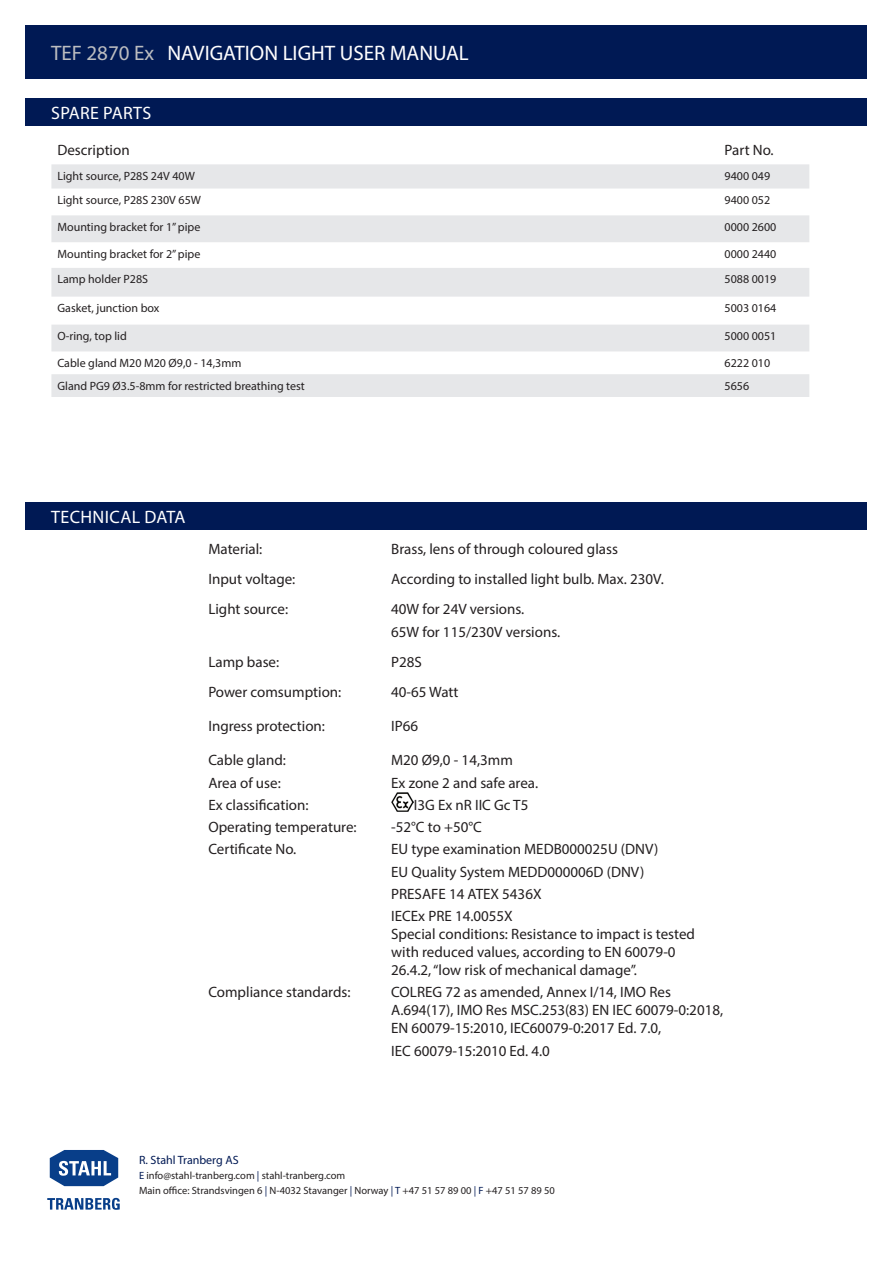
<style>
.page{position:relative;width:893px;height:1263px;background:#fff}
.page>*{position:absolute;margin:0;border:0;box-sizing:border-box;transform-origin:0 0}
.t1{font:21px "Myriad Pro";color:#fff}
.t2{font:18px "Myriad Pro";letter-spacing:.02em;color:#fff}
.Teknisk_data{font:15px/18px "Myriad Pro";color:#231f20}
.t3{font:12px "Myriad Pro";color:#231f20}
.t4{font:12px "Myriad Pro";color:#001954}
.t5{font:10.5px/15px "Myriad Pro";color:#231f20}
.s1{color:#bcbdc0}
.s2{color:#001954}
</style>
<div class="page">
<div style="left:26px;top:26px;width:841px;height:53px;background:#001954"></div>
<svg style="left:49px;top:1150px;width:70px;height:37px"></svg>
<svg style="left:47px;top:1198px;width:73px;height:12px"></svg>
<div style="left:26px;top:98px;width:841px;height:28px;background:#001954"></div>
<svg style="left:51px;top:164px;width:758px;height:233px;fill:#e6e7e9"></svg>
<img style="left:392px;top:793px;width:21px;height:18px">
<div style="left:26px;top:502px;width:841px;height:28px;background:#001954"></div>
<p class="t1" style="left:51px;top:40px;width:419px"><span class="s1">TEF 2870 Ex</span> NAVIGATION LIGHT USER MANUAL</p>
<p class="t2" style="left:51px;top:102px;width:102px">SPARE PARTS</p>
<p class="Teknisk_data" style="left:57px;top:141px;width:74px">Description</p>
<p class="Teknisk_data" style="left:725px;top:141px;width:51px">Part No.</p>
<p class="t3" style="left:57px;top:168px;width:139px">Light source, P28S 24V 40W</p>
<p class="t3" style="left:725px;top:168px;width:47px">9400 049</p>
<p class="t3" style="left:57px;top:193px;width:145px">Light source, P28S 230V 65W</p>
<p class="t3" style="left:725px;top:193px;width:47px">9400 052</p>
<p class="t3" style="left:57px;top:219px;width:145px">Mounting bracket for 1” pipe</p>
<p class="t3" style="left:725px;top:219px;width:53px">0000 2600</p>
<p class="t3" style="left:57px;top:246px;width:145px">Mounting bracket for 2” pipe</p>
<p class="t3" style="left:725px;top:246px;width:53px">0000 2440</p>
<p class="t3" style="left:57px;top:272px;width:92px">Lamp holder P28S</p>
<p class="t3" style="left:725px;top:272px;width:53px">5088 0019</p>
<p class="t3" style="left:57px;top:301px;width:104px">Gasket, junction box</p>
<p class="t3" style="left:725px;top:301px;width:53px">5003 0164</p>
<p class="t3" style="left:57px;top:329px;width:71px">O-ring, top lid</p>
<p class="t3" style="left:725px;top:329px;width:53px">5000 0051</p>
<p class="t3" style="left:57px;top:355px;width:185px">Cable gland M20 M20 Ø9,0 - 14,3mm</p>
<p class="t3" style="left:725px;top:355px;width:47px">6222 010</p>
<p class="t3" style="left:57px;top:378px;width:249px">Gland PG9 Ø3.5-8mm for restricted breathing test</p>
<p class="t3" style="left:725px;top:378px;width:26px">5656</p>
<p class="t2" style="left:51px;top:506px;width:136px">TECHNICAL DATA</p>
<p class="Teknisk_data" style="left:208px;top:540px;width:56px">Material:</p>
<p class="Teknisk_data" style="left:391px;top:540px;width:228px">Brass, lens of through coloured glass</p>
<p class="Teknisk_data" style="left:208px;top:570px;width:89px">Input voltage:</p>
<p class="Teknisk_data" style="left:391px;top:570px;width:274px">According to installed light bulb. Max. 230V.</p>
<p class="Teknisk_data" style="left:208px;top:600px;width:81px">Light source:</p>
<p class="Teknisk_data" style="left:391px;top:598px;width:171px;line-height:22.5px">40W for 24V versions.<br>65W for 115/230V versions.</p>
<p class="Teknisk_data" style="left:208px;top:652px;width:72px">Lamp base:</p>
<p class="Teknisk_data" style="left:391px;top:652px;width:32px">P28S</p>
<p class="Teknisk_data" style="left:208px;top:682px;width:134px">Power comsumption:</p>
<p class="Teknisk_data" style="left:391px;top:682px;width:69px">40-65 Watt</p>
<p class="Teknisk_data" style="left:208px;top:717px;width:118px">Ingress protection:</p>
<p class="Teknisk_data" style="left:391px;top:717px;width:28px">IP66</p>
<p class="Teknisk_data" style="left:208px;top:751px;width:79px">Cable gland:</p>
<p class="Teknisk_data" style="left:391px;top:751px;width:123px">M20 Ø9,0 - 14,3mm</p>
<p class="Teknisk_data" style="left:208px;top:773px;width:74px">Area of use:</p>
<p class="Teknisk_data" style="left:391px;top:773px;width:149px">Ex zone 2 and safe area.</p>
<p class="Teknisk_data" style="left:208px;top:795px;width:102px">Ex classification:</p>
<p class="Teknisk_data" style="left:410px;top:795px;width:120px">II3G Ex nR IIC Gc T5</p>
<p class="Teknisk_data" style="left:208px;top:818px;width:150px">Operating temperature:</p>
<p class="Teknisk_data" style="left:391px;top:818px;width:92px">-52°C to +50°C</p>
<p class="Teknisk_data" style="left:208px;top:840px;width:89px">Certificate No.</p>
<p class="Teknisk_data" style="left:391px;top:840px;width:269px">EU type examination MEDB000025U (DNV)</p>
<p class="Teknisk_data" style="left:391px;top:862px;width:255px">EU Quality System MEDD000006D (DNV)</p>
<p class="Teknisk_data" style="left:391px;top:884px;width:152px">PRESAFE 14 ATEX 5436X</p>
<p class="Teknisk_data" style="left:391px;top:907px;width:305px">IECEx PRE 14.0055X<br>Special conditions: Resistance to impact is tested with reduced values, according to EN 60079-0<br>26.4.2, “low risk of mechanical damage”.</p>
<p class="Teknisk_data" style="left:208px;top:983px;width:144px">Compliance standards:</p>
<p class="Teknisk_data" style="left:391px;top:983px;width:333px">COLREG 72 as amended, Annex I/14, IMO Res<br>A.694(17), IMO Res MSC.253(83) EN IEC 60079-0:2018,<br>EN 60079-15:2010, IEC60079-0:2017 Ed. 7.0,</p>
<p class="Teknisk_data" style="left:391px;top:1041px;width:160px">IEC 60079-15:2010 Ed. 4.0</p>
<p class="t4" style="left:139px;top:1153px;width:101px">R. Stahl Tranberg AS</p>
<p class="t5" style="left:139px;top:1168px;width:417px"><span class="s2">E</span> info@stahl-tranberg.com <span class="s2">|</span> stahl-tranberg.com<br>Main office: Strandsvingen 6 <span class="s2">|</span> N-4032 Stavanger <span class="s2">|</span> Norway <span class="s2">| T</span> +47 51 57 89 00 <span class="s2">| F</span> +47 51 57 89 50</p>
</div>
